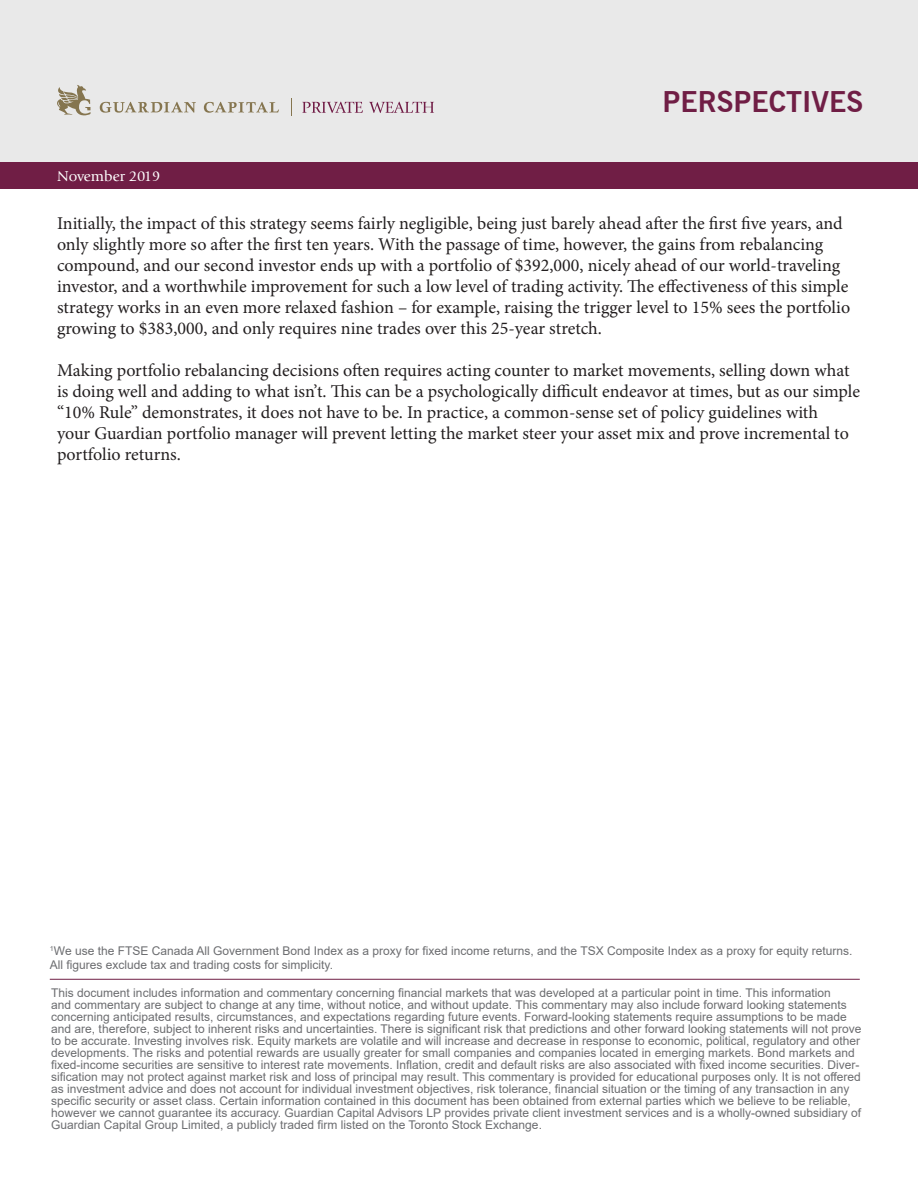
<style>
.page{position:relative;width:918px;height:1188px;background:#fff}
.page>*{position:absolute;margin:0;border:0;box-sizing:border-box;transform-origin:0 0}
.t1{font:700 28.5px "News Gothic BT";color:#701e45}
.No_Spacing{font:18px/21px "Minion Pro";color:#231f20}
.t2{font:15px "Giovanni Std";color:#fff}
.t3{font:12px/12px "Arial";color:#6c6d70}
</style>
<div class="page">
<div style="left:0;top:0;width:918px;height:167px;background:#e9e9e9"></div>
<div style="left:0;top:162px;width:918px;height:27px;background:#701e45"></div>
<svg style="left:57px;top:85px;width:33px;height:31px"></svg>
<svg style="left:100px;top:102px;width:96px;height:11px"></svg>
<svg style="left:204px;top:102px;width:75px;height:11px"></svg>
<svg style="left:291px;top:99px;width:1px;height:17px"></svg>
<svg style="left:302px;top:102px;width:61px;height:11px"></svg>
<svg style="left:369px;top:102px;width:65px;height:11px"></svg>
<hr style="left:50px;top:979px;width:810px;height:1px;background:#701e45">
<p class="t2" style="left:57px;top:168px;width:105px">November 2019</p>
<h1 class="t1" style="left:663px;top:85px;width:202px">PERSPECTIVES</h1>
<p class="No_Spacing" style="left:57px;top:213px;width:795px">Initially, the impact of this strategy seems fairly negligible, being just barely ahead after the first five years, and only slightly more so after the first ten years. With the passage of time, however, the gains from rebalancing compound, and our second investor ends up with a portfolio of $392,000, nicely ahead of our world-traveling investor, and a worthwhile improvement for such a low level of trading activity. The effectiveness of this simple strategy works in an even more relaxed fashion – for example, raising the trigger level to 15% sees the portfolio growing to $383,000, and only requires nine trades over this 25-year stretch.</p>
<p class="No_Spacing" style="left:57px;top:360px;width:805px">Making portfolio rebalancing decisions often requires acting counter to market movements, selling down what is doing well and adding to what isn’t. This can be a psychologically difficult endeavor at times, but as our simple “10% Rule” demonstrates, it does not have to be. In practice, a common-sense set of policy guidelines with<br>your Guardian portfolio manager will prevent letting the market steer your asset mix and prove incremental to portfolio returns.</p>
<p class="t3" style="left:50px;top:944px;width:804px;line-height:13.6px"><sup>1</sup>We use the FTSE Canada All Government Bond Index as a proxy for fixed income returns, and the TSX Composite Index as a proxy for equity returns.<br>All figures exclude tax and trading costs for simplicity.</p>
<p class="t3" style="left:51px;top:986px;width:812px">This document includes information and commentary concerning financial markets that was developed at a particular point in time. This information<br>and commentary are subject to change at any time, without notice, and without update. This commentary may also include forward looking statements concerning anticipated results, circumstances, and expectations regarding future events. Forward-looking statements require assumptions to be made and are, therefore, subject to inherent risks and uncertainties. There is significant risk that predictions and other forward looking statements will not prove to be accurate. Investing involves risk. Equity markets are volatile and will increase and decrease in response to economic, political, regulatory and other developments. The risks and potential rewards are usually greater for small companies and companies located in emerging markets. Bond markets and fixed-income securities are sensitive to interest rate movements. Inflation, credit and default risks are also associated with fixed income securities. Diver&shy;sification may not protect against market risk and loss of principal may result. This commentary is provided for educational purposes only. It is not offered as investment advice and does not account for individual investment objectives, risk tolerance, financial situation or the timing of any transaction in any specific security or asset class. Certain information contained in this document has been obtained from external parties which we believe to be reliable, however we cannot guarantee its accuracy. Guardian Capital Advisors LP provides private client investment services and is a wholly-owned subsidiary of Guardian Capital Group Limited, a publicly traded firm listed on the Toronto Stock Exchange.</p>
</div>
